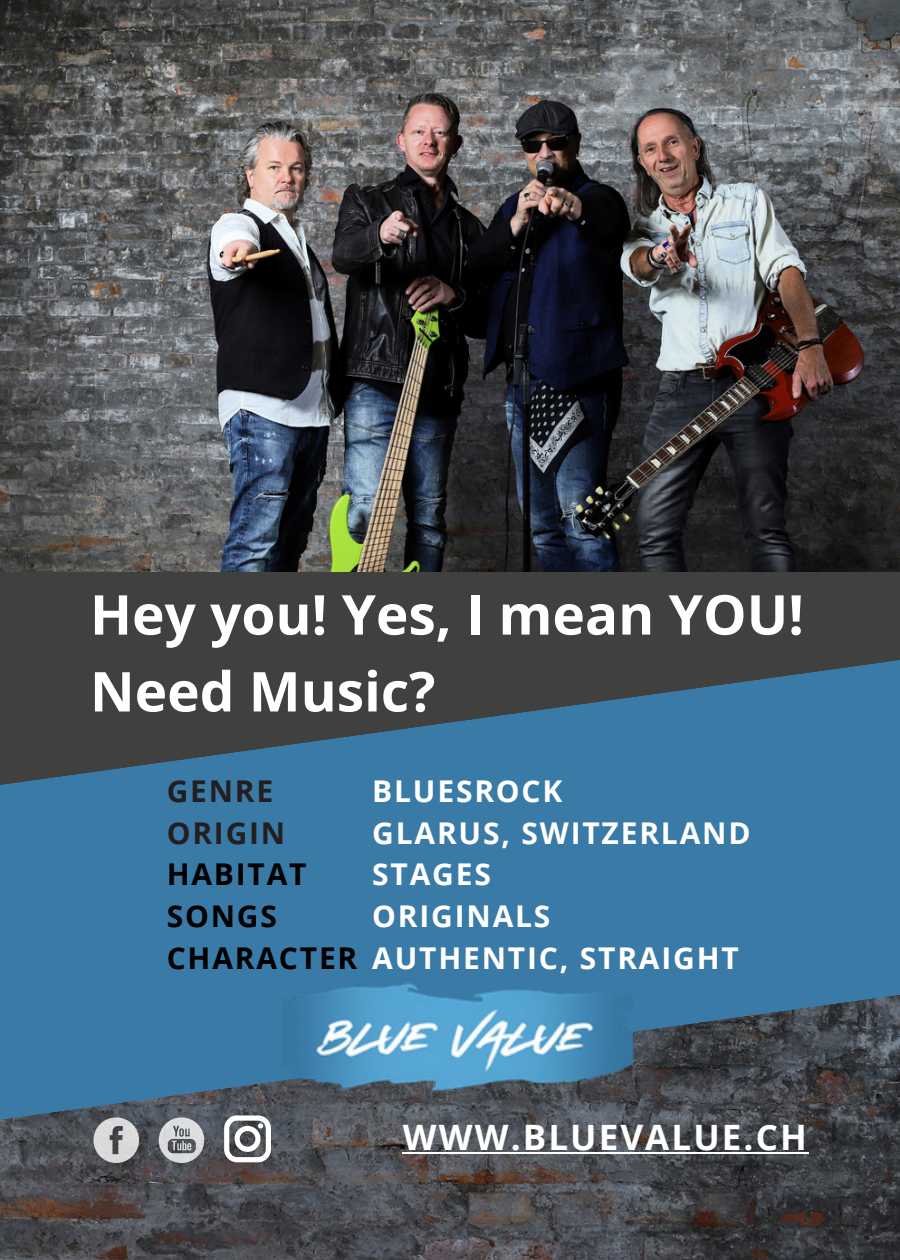
<style>
.page{position:relative;width:900px;height:1260px;background:#fff}
.page>*{position:absolute;margin:0;border:0;box-sizing:border-box;transform-origin:0 0}
.t1{font:700 55px "Open Sans";color:#fff}
.t2{font:700 35px "Open Sans";letter-spacing:.06em;color:#fff}
.t3{font:700 30px "Open Sans";letter-spacing:.06em;color:#fff}
.t4{font:700 30px "Open Sans";letter-spacing:.06em;color:#000}
.t5{font:700 30px "Open Sans";letter-spacing:.06em;color:#231f20}
</style>
<div class="page">
<img style="left:0;top:1124px;width:900px;height:136px">
<svg style="left:93px;top:1124px;width:46px;height:39px;background:#afaeb0"></svg>
<svg style="left:159px;top:1124px;width:45px;height:39px;background:#a6a8ab"></svg>
<img style="left:0;top:0;width:900px;height:572px">
<div style="left:0;top:572px;width:900px;height:277px;background:#40403f"></div>
<svg style="left:224px;top:1124px;width:47px;height:38px"></svg>
<svg style="left:0;top:660px;width:900px;height:464px;fill:#3a7aa6"></svg>
<img style="left:282px;top:954px;width:351px;height:159px">
<hr style="left:403px;top:1152px;width:406px;height:2px;background:#fff">
<p class="t1" style="left:90px;top:576px;width:715px">Hey you! Yes, I mean YOU!</p>
<p class="t1" style="left:90px;top:653px;width:347px">Need Music?</p>
<p class="t5" style="left:167px;top:770px;width:108px">GENRE</p>
<p class="t5" style="left:167px;top:812px;width:120px">ORIGIN</p>
<p class="t4" style="left:167px;top:853px;width:141px">HABITAT</p>
<p class="t4" style="left:167px;top:895px;width:112px">SONGS</p>
<p class="t4" style="left:167px;top:937px;width:192px">CHARACTER</p>
<p class="t3" style="left:372px;top:770px;width:192px">BLUESROCK</p>
<p class="t3" style="left:372px;top:812px;width:380px">GLARUS, SWITZERLAND</p>
<p class="t3" style="left:372px;top:853px;width:120px">STAGES</p>
<p class="t3" style="left:372px;top:895px;width:180px">ORIGINALS</p>
<p class="t3" style="left:372px;top:937px;width:368px">AUTHENTIC, STRAIGHT</p>
<p class="t2" style="left:403px;top:1113px;width:405px">WWW.BLUEVALUE.CH</p>
</div>
